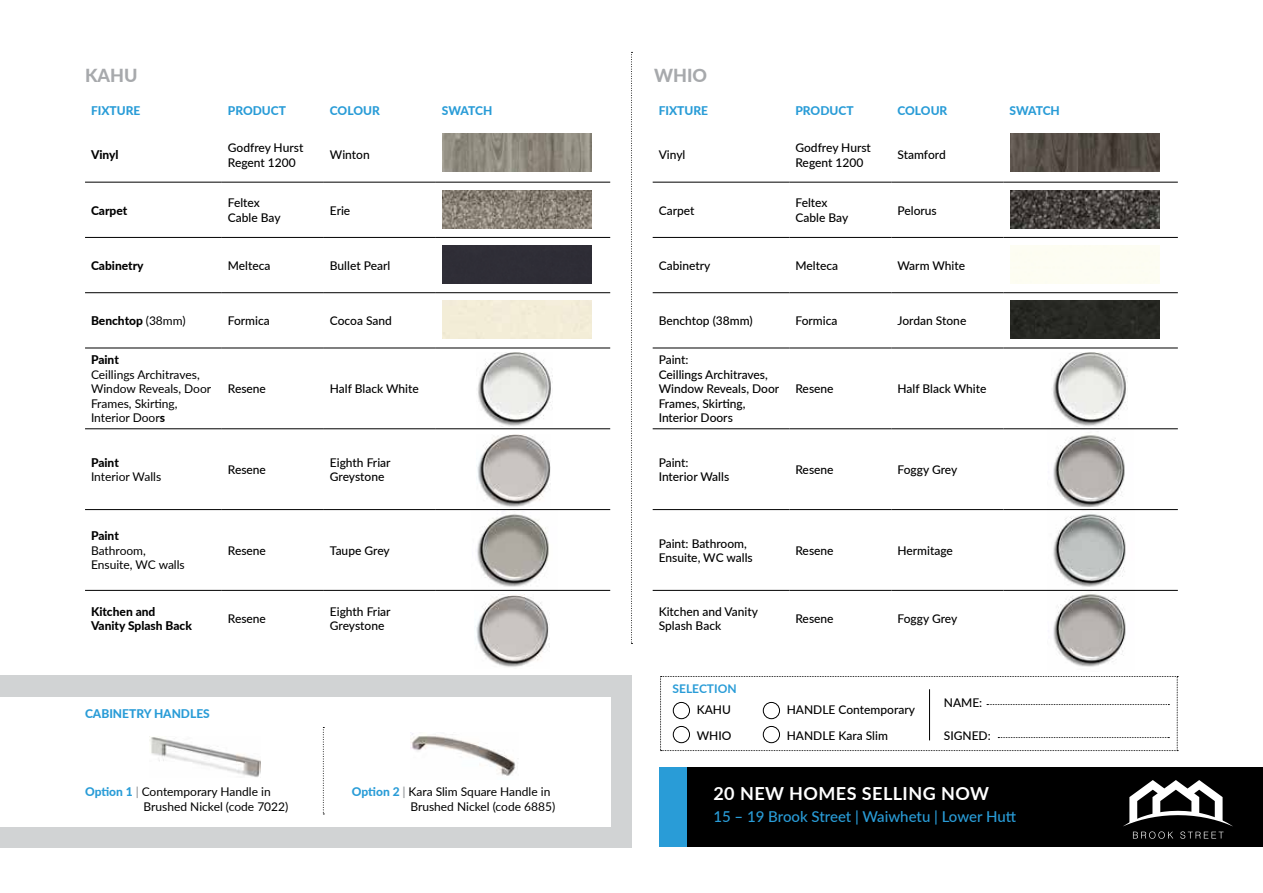
<style>
.page{position:relative;width:1263px;height:893px;background:#fff}
.page>*{position:absolute;margin:0;border:0;box-sizing:border-box;transform-origin:0 0}
.t1{font:700 18px "Lato";letter-spacing:.025em;color:#fff}
.t2{font:800 18px "Lato";color:#a7a9ac}
.t3{font:500 15px "Lato";color:#299cd7}
.t4{font:500 12px/14.4px "Lato";color:#000}
.t5{font:12px/14.4px "Lato";color:#000}
.t6{font:800 12px/14.4px "Lato";color:#000}
.t7{font:800 12px "Lato";color:#299cd7}
.t8{font:700 12px "Lato";color:#299cd7}
.s1{font-weight:400}
.s2{font-weight:800}
.s3{font-weight:800;color:#299cd7}
.s4{font-weight:800;color:#a7a9ac}
</style>
<div class="page">
<div style="left:660px;top:768px;width:603px;height:79px;background:#299cd7"></div>
<div style="left:687px;top:768px;width:576px;height:79px;background:#000"></div>
<svg style="left:1123px;top:780px;width:110px;height:59px"></svg>
<div style="left:0;top:675px;width:631px;height:172px;background:#d1d3d4"></div>
<div style="left:0;top:697px;width:610px;height:130px;background:#fff"></div>
<svg style="left:631px;top:52px;width:1px;height:592px"></svg>
<img style="left:443px;top:133px;width:149px;height:39px">
<img style="left:1010px;top:133px;width:149px;height:39px">
<img style="left:443px;top:190px;width:149px;height:38px">
<img style="left:1010px;top:190px;width:149px;height:38px">
<div style="left:443px;top:245px;width:149px;height:38px;background:#2f2d36"></div>
<img style="left:478px;top:352px;width:75px;height:75px">
<img style="left:1053px;top:352px;width:74px;height:75px">
<div style="left:1010px;top:301px;width:149px;height:38px;background:#282924"></div>
<img style="left:477px;top:434px;width:74px;height:73px">
<img style="left:475px;top:594px;width:74px;height:73px">
<img style="left:471px;top:511px;width:87px;height:79px">
<hr style="left:85px;top:182px;width:137px;height:1px;background:#000">
<hr style="left:222px;top:182px;width:102px;height:1px;background:#000">
<hr style="left:324px;top:182px;width:112px;height:1px;background:#000">
<hr style="left:85px;top:237px;width:137px;height:1px;background:#000">
<hr style="left:222px;top:237px;width:102px;height:1px;background:#000">
<hr style="left:324px;top:237px;width:112px;height:1px;background:#000">
<hr style="left:85px;top:292px;width:137px;height:1px;background:#000">
<hr style="left:222px;top:292px;width:102px;height:1px;background:#000">
<hr style="left:324px;top:292px;width:112px;height:1px;background:#000">
<hr style="left:85px;top:348px;width:137px;height:1px;background:#000">
<hr style="left:222px;top:348px;width:102px;height:1px;background:#000">
<hr style="left:324px;top:348px;width:112px;height:1px;background:#000">
<hr style="left:85px;top:428px;width:137px;height:1px;background:#000">
<hr style="left:222px;top:428px;width:102px;height:1px;background:#000">
<hr style="left:324px;top:428px;width:112px;height:1px;background:#000">
<hr style="left:85px;top:509px;width:137px;height:1px;background:#000">
<hr style="left:222px;top:509px;width:102px;height:1px;background:#000">
<hr style="left:324px;top:509px;width:112px;height:1px;background:#000">
<hr style="left:85px;top:590px;width:137px;height:1px;background:#000">
<hr style="left:222px;top:590px;width:102px;height:1px;background:#000">
<hr style="left:324px;top:590px;width:112px;height:1px;background:#000">
<hr style="left:436px;top:182px;width:174px;height:1px;background:#000">
<hr style="left:436px;top:237px;width:174px;height:1px;background:#000">
<hr style="left:436px;top:292px;width:174px;height:1px;background:#000">
<hr style="left:436px;top:348px;width:174px;height:1px;background:#000">
<hr style="left:436px;top:428px;width:174px;height:1px;background:#000">
<hr style="left:436px;top:509px;width:174px;height:1px;background:#000">
<hr style="left:436px;top:590px;width:174px;height:1px;background:#000">
<img style="left:1047px;top:429px;width:87px;height:78px">
<img style="left:1047px;top:510px;width:87px;height:77px">
<img style="left:1047px;top:589px;width:87px;height:78px">
<hr style="left:653px;top:182px;width:136px;height:1px;background:#000">
<hr style="left:789px;top:182px;width:102px;height:1px;background:#000">
<hr style="left:891px;top:182px;width:112px;height:1px;background:#000">
<hr style="left:653px;top:237px;width:136px;height:1px;background:#000">
<hr style="left:789px;top:237px;width:102px;height:1px;background:#000">
<hr style="left:891px;top:237px;width:112px;height:1px;background:#000">
<hr style="left:653px;top:292px;width:136px;height:1px;background:#000">
<hr style="left:789px;top:292px;width:102px;height:1px;background:#000">
<hr style="left:891px;top:292px;width:112px;height:1px;background:#000">
<hr style="left:653px;top:348px;width:136px;height:1px;background:#000">
<hr style="left:789px;top:348px;width:102px;height:1px;background:#000">
<hr style="left:891px;top:348px;width:112px;height:1px;background:#000">
<hr style="left:653px;top:428px;width:136px;height:1px;background:#000">
<hr style="left:789px;top:428px;width:102px;height:1px;background:#000">
<hr style="left:891px;top:428px;width:112px;height:1px;background:#000">
<hr style="left:653px;top:509px;width:136px;height:1px;background:#000">
<hr style="left:789px;top:509px;width:102px;height:1px;background:#000">
<hr style="left:891px;top:509px;width:112px;height:1px;background:#000">
<hr style="left:653px;top:590px;width:136px;height:1px;background:#000">
<hr style="left:789px;top:590px;width:102px;height:1px;background:#000">
<hr style="left:891px;top:590px;width:112px;height:1px;background:#000">
<hr style="left:1003px;top:182px;width:175px;height:1px;background:#000">
<hr style="left:1003px;top:237px;width:175px;height:1px;background:#000">
<hr style="left:1003px;top:292px;width:175px;height:1px;background:#000">
<hr style="left:1003px;top:348px;width:175px;height:1px;background:#000">
<hr style="left:1003px;top:428px;width:175px;height:1px;background:#000">
<hr style="left:1003px;top:509px;width:175px;height:1px;background:#000">
<hr style="left:1003px;top:590px;width:175px;height:1px;background:#000">
<img style="left:410px;top:733px;width:106px;height:43px">
<img style="left:150px;top:737px;width:110px;height:40px">
<svg style="left:323px;top:727px;width:1px;height:88px"></svg>
<svg style="left:660px;top:676px;width:518px;height:75px"></svg>
<hr style="left:929px;top:689px;width:1px;height:51px;background:#000">
<h1 class="t2" style="left:85px;top:62px;width:54px">KAHU</h1>
<h1 class="t2" style="left:654px;top:62px;width:54px">WHIO</h1>
<p class="t7" style="left:91px;top:101px;width:51px">FIXTURE</p>
<p class="t7" style="left:228px;top:101px;width:60px">PRODUCT</p>
<p class="t7" style="left:330px;top:101px;width:51px">COLOUR</p>
<p class="t7" style="left:442px;top:101px;width:52px">SWATCH</p>
<p class="t6" style="left:91px;top:147px;width:29px">Vinyl</p>
<p class="t4" style="left:228px;top:140px;width:77px">Godfrey Hurst<br>Regent 1200</p>
<p class="t4" style="left:330px;top:147px;width:41px">Winton</p>
<p class="t6" style="left:91px;top:203px;width:38px">Carpet</p>
<p class="t4" style="left:228px;top:195px;width:54px">Feltex<br>Cable Bay</p>
<p class="t4" style="left:330px;top:203px;width:22px">Erie</p>
<p class="t6" style="left:91px;top:258px;width:54px">Cabinetry</p>
<p class="t4" style="left:228px;top:258px;width:44px">Melteca</p>
<p class="t4" style="left:330px;top:258px;width:62px">Bullet Pearl</p>
<p class="t7" style="left:659px;top:101px;width:51px">FIXTURE</p>
<p class="t7" style="left:795px;top:101px;width:60px">PRODUCT</p>
<p class="t7" style="left:897px;top:101px;width:51px">COLOUR</p>
<p class="t7" style="left:1009px;top:101px;width:52px">SWATCH</p>
<p class="t4" style="left:659px;top:147px;width:28px">Vinyl</p>
<p class="t4" style="left:795px;top:140px;width:77px">Godfrey Hurst<br>Regent 1200</p>
<p class="t4" style="left:897px;top:147px;width:50px">Stamford</p>
<p class="t4" style="left:659px;top:203px;width:37px">Carpet</p>
<p class="t4" style="left:795px;top:195px;width:54px">Feltex<br>Cable Bay</p>
<p class="t4" style="left:897px;top:203px;width:41px">Pelorus</p>
<p class="t4" style="left:659px;top:258px;width:53px">Cabinetry</p>
<p class="t4" style="left:795px;top:258px;width:44px">Melteca</p>
<p class="t4" style="left:897px;top:258px;width:69px">Warm White</p>
<p class="t6" style="left:91px;top:313px;width:96px">Benchtop <span class="s1">(38mm)</span></p>
<p class="t4" style="left:228px;top:313px;width:44px">Formica</p>
<p class="t4" style="left:330px;top:313px;width:64px">Cocoa Sand</p>
<p class="t6" style="left:91px;top:352px;width:29px">Paint</p>
<p class="t5" style="left:91px;top:367px;width:122px">Ceillings Architraves,<br>Window Reveals, Door<br>Frames, Skirting,<br>Interior Door<span class="s2">s</span></p>
<p class="t4" style="left:228px;top:381px;width:40px">Resene</p>
<p class="t4" style="left:330px;top:381px;width:90px">Half Black White</p>
<p class="t4" style="left:659px;top:313px;width:96px">Benchtop (38mm)</p>
<p class="t4" style="left:795px;top:313px;width:44px">Formica</p>
<p class="t4" style="left:897px;top:313px;width:70px">Jordan Stone</p>
<p class="t4" style="left:659px;top:352px;width:122px">Paint:<br>Ceillings Architraves,<br>Window Reveals, Door<br>Frames, Skirting,<br>Interior Doors</p>
<p class="t4" style="left:795px;top:381px;width:40px">Resene</p>
<p class="t4" style="left:897px;top:381px;width:90px">Half Black White</p>
<p class="t6" style="left:91px;top:455px;width:29px">Paint</p>
<p class="t5" style="left:91px;top:469px;width:72px">Interior Walls</p>
<p class="t4" style="left:228px;top:462px;width:40px">Resene</p>
<p class="t4" style="left:330px;top:455px;width:62px">Eighth Friar<br>Greystone</p>
<p class="t4" style="left:659px;top:455px;width:72px">Paint:<br>Interior Walls</p>
<p class="t4" style="left:795px;top:462px;width:40px">Resene</p>
<p class="t4" style="left:897px;top:462px;width:61px">Foggy Grey</p>
<p class="t6" style="left:91px;top:528px;width:29px">Paint</p>
<p class="t5" style="left:91px;top:543px;width:95px">Bathroom,<br>Ensuite, WC walls</p>
<p class="t4" style="left:228px;top:543px;width:40px">Resene</p>
<p class="t4" style="left:330px;top:543px;width:61px">Taupe Grey</p>
<p class="t6" style="left:91px;top:603px;width:102px">Kitchen and<br>Vanity Splash Back</p>
<p class="t4" style="left:228px;top:611px;width:40px">Resene</p>
<p class="t4" style="left:330px;top:604px;width:62px">Eighth Friar<br>Greystone</p>
<p class="t4" style="left:659px;top:535px;width:96px">Paint: Bathroom,<br>Ensuite, WC walls</p>
<p class="t4" style="left:795px;top:543px;width:40px">Resene</p>
<p class="t4" style="left:897px;top:543px;width:57px">Hermitage</p>
<p class="t4" style="left:659px;top:604px;width:101px">Kitchen and Vanity<br>Splash Back</p>
<p class="t4" style="left:795px;top:611px;width:40px">Resene</p>
<p class="t4" style="left:897px;top:611px;width:61px">Foggy Grey</p>
<p class="t7" style="left:85px;top:704px;width:126px">CABINETRY HANDLES</p>
<p class="t8" style="left:673px;top:680px;width:66px">SELECTION</p>
<p class="t4" style="left:697px;top:696px;width:36px;line-height:25.5px">KAHU<br>WHIO</p>
<p class="t4" style="left:787px;top:696px;width:130px;line-height:25.5px">HANDLE Contemporary<br>HANDLE Kara Slim</p>
<p class="t4" style="left:944px;top:694px;width:40px">NAME:</p>
<p class="t4" style="left:944px;top:727px;width:48px">SIGNED:</p>
<p class="t5" style="left:144px;top:783px;width:146px;line-height:15px;text-indent:-58px"><span class="s3">Option 1</span> <span class="s4">|</span> Contemporary Handle in<br>Brushed Nickel (code 7022)</p>
<p class="t5" style="left:410px;top:783px;width:146px;line-height:15px;text-indent:-58px"><span class="s3">Option 2</span> <span class="s4">|</span> Kara Slim Square Handle in<br>Brushed Nickel (code 6885)</p>
<h1 class="t1" style="left:713px;top:780px;width:277px">20 NEW HOMES SELLING NOW</h1>
<p class="t3" style="left:713px;top:806px;width:304px">15 – 19 Brook Street | Waiwhetu | Lower Hutt</p>
</div>
